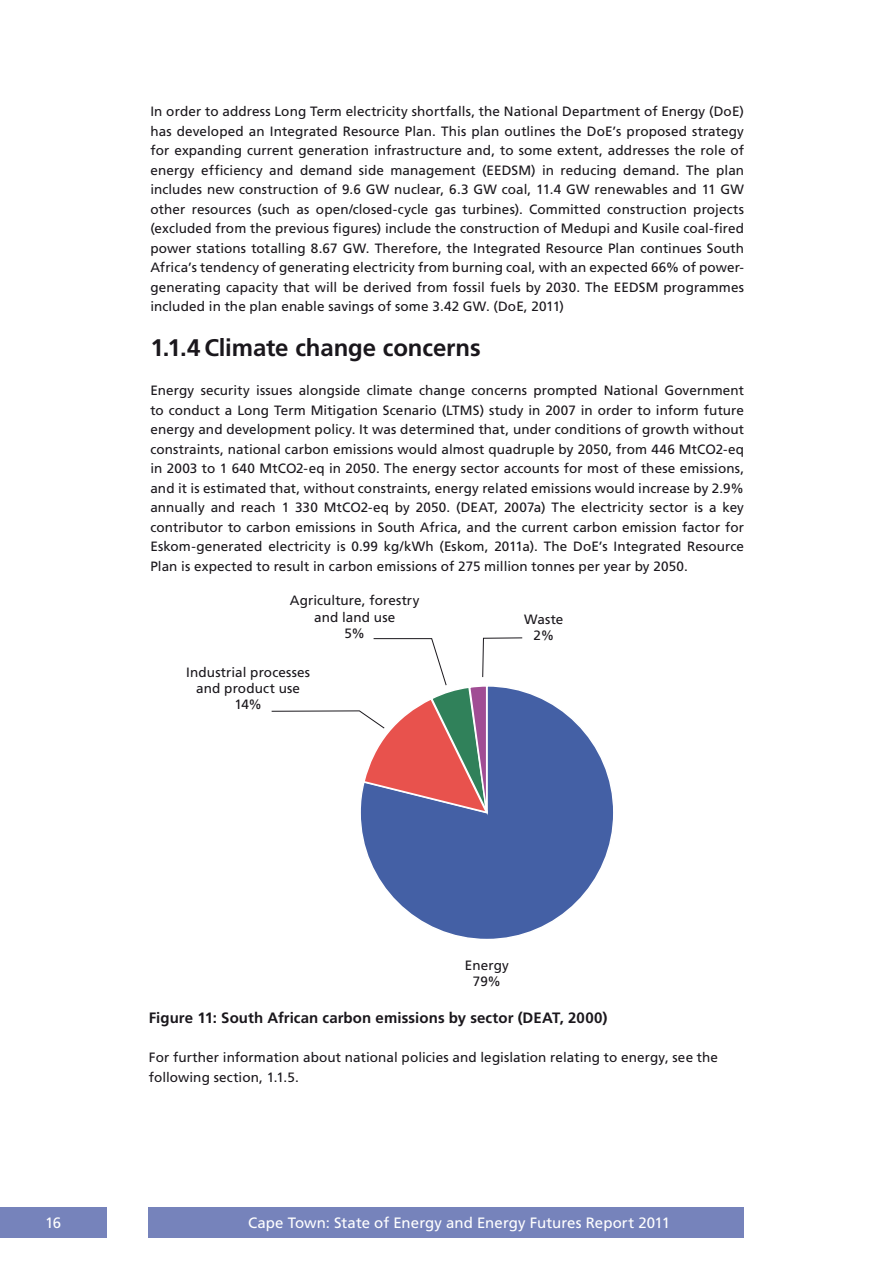
<style>
.page{position:relative;width:893px;height:1263px;background:#fff}
.page>*{position:absolute;margin:0;border:0;box-sizing:border-box;transform-origin:0 0}
.t1{font:700 24px "Frutiger LT Std";letter-spacing:-.005em;color:#1a171c}
.t2{font:700 15px "Frutiger LT Std";letter-spacing:.005em;color:#1a171c}
.t3{font:15px "Frutiger LT Std";color:#fff}
.t4{font:13.5px/19.5px "Frutiger LT Std";letter-spacing:.005em;color:#1a171c;text-align:center}
</style>
<div class="page">
<div style="left:0;top:1207px;width:106px;height:30px;background:#7683bb"></div>
<div style="left:149px;top:1207px;width:595px;height:30px;background:#7683bb"></div>
<svg style="left:361px;top:692px;width:252px;height:247px"></svg>
<svg style="left:271px;top:637px;width:252px;height:177px"></svg>
<p class="t4" style="left:150px;top:102px;width:595px;text-align:justify">In order to address Long Term electricity shortfalls, the National Department of Energy (DoE) has developed an Integrated Resource Plan. This plan outlines the DoE’s proposed strategy for expanding current generation infrastructure and, to some extent, addresses the role of energy efficiency and demand side management (EEDSM) in reducing demand. The plan includes new construction of 9.6 GW nuclear, 6.3 GW coal, 11.4 GW renewables and 11 GW other resources (such as open/closed-cycle gas turbines). Committed construction projects (excluded from the previous figures) include the construction of Medupi and Kusile coal-fired power stations totalling 8.67 GW. Therefore, the Integrated Resource Plan continues South Africa’s tendency of generating electricity from burning coal, with an expected 66% of power&shy;generating capacity that will be derived from fossil fuels by 2030. The EEDSM programmes included in the plan enable savings of some 3.42 GW. (DoE, 2011)</p>
<h1 class="t1" style="left:150px;top:334px;width:332px">1.1.4 Climate change concerns</h1>
<p class="t4" style="left:150px;top:381px;width:595px;text-align:justify">Energy security issues alongside climate change concerns prompted National Government to conduct a Long Term Mitigation Scenario (LTMS) study in 2007 in order to inform future energy and development policy. It was determined that, under conditions of growth without constraints, national carbon emissions would almost quadruple by 2050, from 446 MtCO2-eq in 2003 to 1 640 MtCO2-eq in 2050. The energy sector accounts for most of these emissions, and it is estimated that, without constraints, energy related emissions would increase by 2.9% annually and reach 1 330 MtCO2-eq by 2050. (DEAT, 2007a) The electricity sector is a key contributor to carbon emissions in South Africa, and the current carbon emission factor for Eskom-generated electricity is 0.99 kg/kWh (Eskom, 2011a). The DoE’s Integrated Resource Plan is expected to result in carbon emissions of 275 million tonnes per year by 2050.</p>
<p class="t4" style="left:290px;top:593px;width:131px;line-height:16.2px">Agriculture, forestry and land use<br>5%</p>
<p class="t4" style="left:186px;top:664px;width:125px;line-height:16.2px">Industrial processes and product use<br>14%</p>
<p class="t4" style="left:524px;top:611px;width:41px;line-height:16.2px">Waste<br>2%</p>
<p class="t4" style="left:465px;top:957px;width:45px;line-height:16.2px">Energy<br>79%</p>
<p class="t2" style="left:149px;top:1009px;width:460px">Figure 11: South African carbon emissions by sector (DEAT, 2000)</p>
<p class="t4" style="left:149px;top:1048px;width:571px;text-align:left">For further information about national policies and legislation relating to energy, see the following section, 1.1.5.</p>
<p class="t3" style="left:45px;top:1214px;width:18px">16</p>
<p class="t3" style="left:248px;top:1214px;width:423px">Cape Town: State of Energy and Energy Futures Report 2011</p>
</div>
